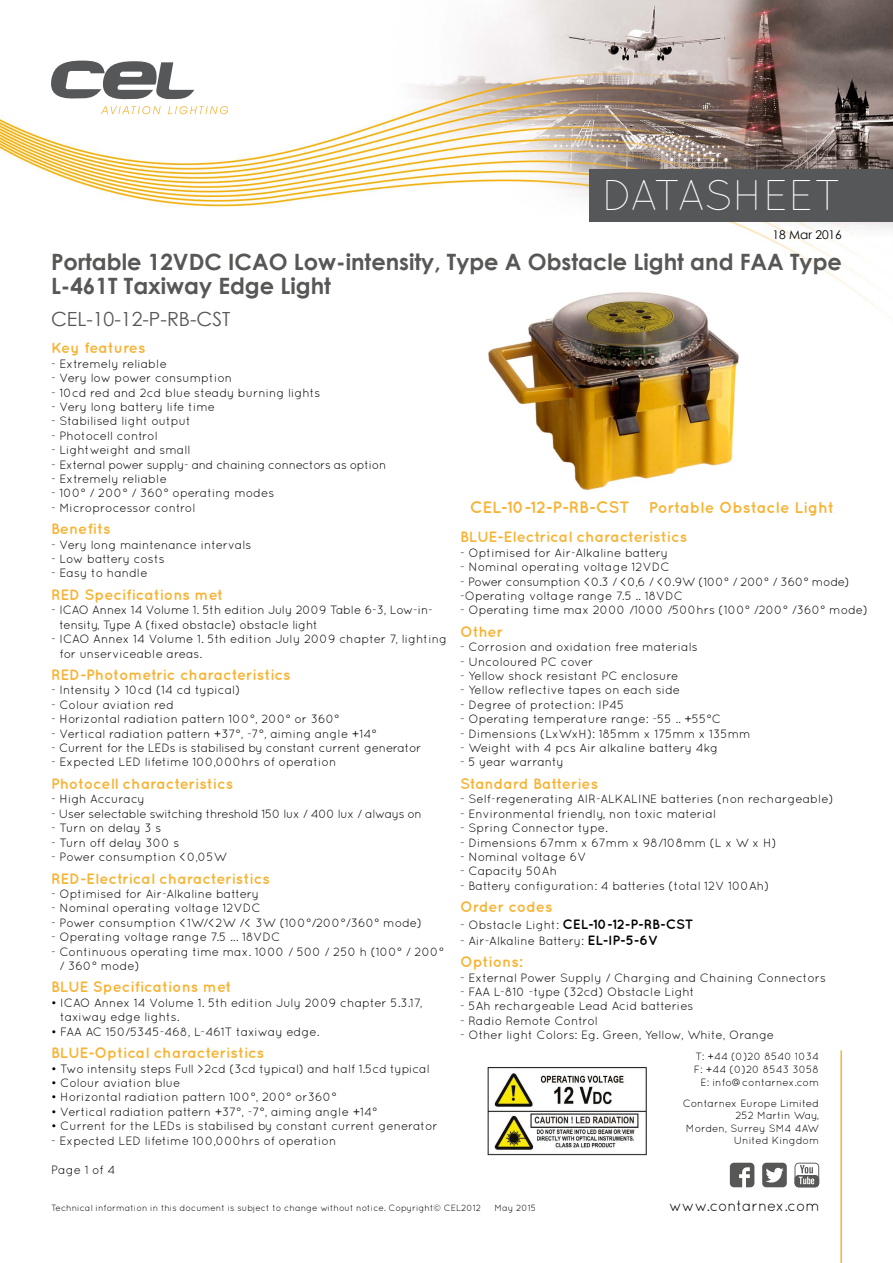
<style>
.page{position:relative;width:893px;height:1263px;background:#fff}
.page>*{position:absolute;margin:0;border:0;box-sizing:border-box;transform-origin:0 0}
.t1{font:300 42.9px "Quicksand";letter-spacing:-.01em;color:#fff}
.t2{font:700 22.5px/24px "Century Gothic";color:#575756}
.t3{font:19.5px "Century Gothic";color:#575756}
.t4{font:700 15.75px "Quicksand";color:#f7b334}
.t5{font:700 15px "Quicksand";color:#f7b334}
.t6{font:15px "Quicksand";letter-spacing:-.005em;color:#000}
.t7{font:700 13.5px "Quicksand";color:#000}
.t8{font:12px/14.4px "Quicksand";color:#000}
.t9{font:12px/14.4px "Quicksand";letter-spacing:-.02em;color:#000}
.t10{font:12px "Quicksand";letter-spacing:-.03em;color:#000}
.t11{font:12px "Century Gothic";color:#000}
.t12{font:10.5px/12.6px "Quicksand";color:#000;text-align:right}
.t13{font:9px "Quicksand";color:#000}
.s1{font-size:16.5px}
.s2{font-weight:400;font-size:12px}
.s3{font-weight:700;font-size:13.5px}
</style>
<div class="page">
<img style="left:0;top:0;width:893px;height:312px">
<svg style="left:51px;top:61px;width:143px;height:39px"></svg>
<svg style="left:101px;top:106px;width:60px;height:8px"></svg>
<svg style="left:168px;top:106px;width:60px;height:8px"></svg>
<div style="left:589px;top:169px;width:304px;height:52px;background:#555759"></div>
<svg style="left:730px;top:1163px;width:24px;height:24px"></svg>
<svg style="left:762px;top:1163px;width:25px;height:24px"></svg>
<svg style="left:794px;top:1163px;width:25px;height:24px"></svg>
<hr style="left:840px;top:1050px;width:2px;height:213px;background:#f7b334">
<img style="left:487px;top:1067px;width:160px;height:88px">
<img style="left:487px;top:292px;width:252px;height:198px">
<h1 class="t1" style="left:602px;top:170px;width:241px">DATASHEET</h1>
<p class="t11" style="left:773px;top:226px;width:71px">18 Mar 2016</p>
<h2 class="t2" style="left:51px;top:249px;width:792px">Portable 12VDC ICAO Low-intensity, Type A Obstacle Light and FAA Type<br>L-461T Taxiway Edge Light</h2>
<h3 class="t3" style="left:51px;top:305px;width:181px">CEL-10-12-P-RB-CST</h3>
<p class="t5" style="left:51px;top:339px;width:96px">Key features</p>
<p class="t8" style="left:51px;top:356px;width:118px">- Extremely reliable</p>
<p class="t8" style="left:51px;top:371px;width:183px">- Very low power consumption</p>
<p class="t8" style="left:51px;top:385px;width:271px">- 10cd red and 2cd blue steady burning lights</p>
<p class="t8" style="left:51px;top:399px;width:166px">- Very long battery life time</p>
<p class="t8" style="left:51px;top:414px;width:142px">- Stabilised light output</p>
<p class="t8" style="left:51px;top:428px;width:108px">- Photocell control</p>
<p class="t8" style="left:51px;top:443px;width:141px">- Lightweight and small</p>
<p class="t10" style="left:51px;top:457px;width:337px">- External power supply- and chaining connectors as option</p>
<p class="t8" style="left:51px;top:471px;width:118px">- Extremely reliable</p>
<p class="t8" style="left:51px;top:486px;width:225px">- 100° / 200° / 360° operating modes</p>
<p class="t8" style="left:51px;top:500px;width:146px">- Microprocessor control</p>
<p class="t5" style="left:51px;top:520px;width:61px">Benefits</p>
<p class="t8" style="left:51px;top:537px;width:202px">- Very long maintenance intervals</p>
<p class="t8" style="left:51px;top:551px;width:115px">- Low battery costs</p>
<p class="t8" style="left:51px;top:566px;width:98px">- Easy to handle</p>
<p class="t5" style="left:51px;top:586px;width:174px">RED Specifications met</p>
<p class="t8" style="left:60px;top:603px;width:375px;text-indent:-8px">- ICAO Annex 14 Volume 1. 5th edition July 2009 Table 6-3, Low-in&shy;tensity, Type A (fixed obstacle) obstacle light</p>
<p class="t8" style="left:60px;top:632px;width:389px;text-indent:-8px">- ICAO Annex 14 Volume 1. 5th edition July 2009 chapter 7, lighting for unserviceable areas.</p>
<p class="t5" style="left:51px;top:666px;width:241px">RED-Photometric characteristics</p>
<p class="t8" style="left:51px;top:683px;width:191px">- Intensity &gt; 10cd (14 cd typical)</p>
<p class="t8" style="left:51px;top:697px;width:125px">- Colour aviation red</p>
<p class="t8" style="left:51px;top:712px;width:290px">- Horizontal radiation pattern 100°, 200° or 360°</p>
<p class="t8" style="left:51px;top:726px;width:327px">- Vertical radiation pattern +37°, -7°, aiming angle +14°</p>
<p class="t9" style="left:51px;top:740px;width:372px">- Current for the LEDs is stabilised by constant current generator</p>
<p class="t8" style="left:51px;top:755px;width:287px">- Expected LED lifetime 100,000hrs of operation</p>
<p class="t5" style="left:51px;top:775px;width:184px">Photocell characteristics</p>
<p class="t8" style="left:51px;top:792px;width:95px">- High Accuracy</p>
<p class="t10" style="left:51px;top:807px;width:372px">- User selectable switching threshold 150 lux / 400 lux / always on</p>
<p class="t8" style="left:51px;top:821px;width:112px">- Turn on delay 3 s</p>
<p class="t8" style="left:51px;top:835px;width:130px">- Turn off delay 300 s</p>
<p class="t8" style="left:51px;top:849px;width:177px">- Power consumption &lt;0,05W</p>
<p class="t5" style="left:51px;top:869px;width:220px">RED-Electrical characteristics</p>
<p class="t8" style="left:51px;top:886px;width:210px">- Optimised for Air-Alkaline battery</p>
<p class="t8" style="left:51px;top:901px;width:211px">- Nominal operating voltage 12VDC</p>
<p class="t8" style="left:51px;top:915px;width:372px">- Power consumption &lt;1W/&lt;2W /&lt; 3W (100°/200°/360° mode)</p>
<p class="t8" style="left:51px;top:929px;width:231px">- Operating voltage range 7.5 ... 18VDC</p>
<p class="t8" style="left:60px;top:944px;width:386px;text-indent:-8px">- Continuous operating time max. 1000 / 500 / 250 h (100° / 200° / 360° mode)</p>
<p class="t5" style="left:51px;top:978px;width:182px">BLUE Specifications met</p>
<p class="t8" style="left:60px;top:995px;width:364px;text-indent:-9px">• ICAO Annex 14 Volume 1. 5th edition July 2009 chapter 5.3.17, taxiway edge lights.</p>
<p class="t8" style="left:51px;top:1024px;width:270px">• FAA AC 150/5345-468, L-461T taxiway edge.</p>
<p class="t5" style="left:51px;top:1044px;width:215px">BLUE-Optical characteristics</p>
<p class="t8" style="left:51px;top:1061px;width:380px">• Two intensity steps Full &gt;2cd (3cd typical) and half 1.5cd typical</p>
<p class="t8" style="left:51px;top:1075px;width:131px">• Colour aviation blue</p>
<p class="t8" style="left:51px;top:1090px;width:287px">• Horizontal radiation pattern 100°, 200° or360°</p>
<p class="t8" style="left:51px;top:1104px;width:328px">• Vertical radiation pattern +37°, -7°, aiming angle +14°</p>
<p class="t8" style="left:51px;top:1118px;width:388px">• Current for the LEDs is stabilised by constant current generator</p>
<p class="t8" style="left:51px;top:1133px;width:287px">- Expected LED lifetime 100,000hrs of operation</p>
<p class="t8" style="left:51px;top:1162px;width:66px">Page 1 of 4</p>
<h3 class="t4" style="left:470px;top:498px;width:366px"><span class="s1">CEL-10-12-P-RB-CST</span> Portable Obstacle Light</h3>
<p class="t5" style="left:460px;top:528px;width:229px">BLUE-Electrical characteristics</p>
<p class="t8" style="left:460px;top:545px;width:210px">- Optimised for Air-Alkaline battery</p>
<p class="t8" style="left:460px;top:560px;width:211px">- Nominal operating voltage 12VDC</p>
<p class="t9" style="left:460px;top:574px;width:391px">- Power consumption &lt;0.3 / &lt;0,6 / &lt;0.9W (100° / 200° / 360° mode) -Operating voltage range 7.5 .. 18VDC</p>
<p class="t8" style="left:460px;top:603px;width:410px">- Operating time max 2000 /1000 /500hrs (100° /200° /360° mode)</p>
<p class="t5" style="left:460px;top:623px;width:45px">Other</p>
<p class="t8" style="left:460px;top:640px;width:239px">- Corrosion and oxidation free materials</p>
<p class="t8" style="left:460px;top:654px;width:135px">- Uncoloured PC cover</p>
<p class="t8" style="left:460px;top:668px;width:220px">- Yellow shock resistant PC enclosure</p>
<p class="t8" style="left:460px;top:683px;width:222px">- Yellow reflective tapes on each side</p>
<p class="t8" style="left:460px;top:697px;width:166px">- Degree of protection: IP45</p>
<p class="t8" style="left:460px;top:712px;width:263px">- Operating temperature range: -55 .. +55°C</p>
<p class="t8" style="left:460px;top:726px;width:292px">- Dimensions (LxWxH): 185mm x 175mm x 135mm</p>
<p class="t8" style="left:460px;top:740px;width:260px">- Weight with 4 pcs Air alkaline battery 4kg</p>
<p class="t8" style="left:460px;top:755px;width:105px">- 5 year warranty</p>
<p class="t5" style="left:460px;top:775px;width:140px">Standard Batteries</p>
<p class="t8" style="left:460px;top:792px;width:375px">- Self-regenerating AIR-ALKALINE batteries (non rechargeable)</p>
<p class="t8" style="left:460px;top:806px;width:258px">- Environmental friendly, non toxic material</p>
<p class="t8" style="left:460px;top:821px;width:149px">- Spring Connector type.</p>
<p class="t8" style="left:460px;top:835px;width:318px">- Dimensions 67mm x 67mm x 98/108mm (L x W x H)</p>
<p class="t8" style="left:460px;top:849px;width:128px">- Nominal voltage 6V</p>
<p class="t8" style="left:460px;top:864px;width:99px">- Capacity 50Ah</p>
<p class="t8" style="left:460px;top:878px;width:311px">- Battery configuration: 4 batteries (total 12V 100Ah)</p>
<p class="t5" style="left:460px;top:898px;width:94px">Order codes</p>
<p class="t7" style="left:460px;top:916px;width:235px"><span class="s2">- Obstacle Light:</span> CEL-10-12-P-RB-CST</p>
<p class="t8" style="left:460px;top:933px;width:200px">- Air-Alkaline Battery: <span class="s3">EL-IP-5-6V</span></p>
<p class="t5" style="left:460px;top:953px;width:64px">Options:</p>
<p class="t8" style="left:460px;top:970px;width:367px">- External Power Supply / Charging and Chaining Connectors</p>
<p class="t8" style="left:460px;top:984px;width:236px">- FAA L-810 -type (32cd) Obstacle Light</p>
<p class="t8" style="left:460px;top:999px;width:235px">- 5Ah rechargeable Lead Acid batteries</p>
<p class="t8" style="left:460px;top:1013px;width:139px">- Radio Remote Control</p>
<p class="t8" style="left:460px;top:1028px;width:316px">- Other light Colors: Eg. Green, Yellow, White, Orange</p>
<p class="t12" style="left:694px;top:1050px;width:127px">T: +44 (0)20 8540 1034<br>F: +44 (0)20 8543 3058<br>E: info@contarnex.com</p>
<p class="t12" style="left:683px;top:1096px;width:138px">Contarnex Europe Limited<br>252 Martin Way,<br>Morden, Surrey SM4 4AW<br>United Kingdom</p>
<p class="t13" style="left:51px;top:1202px;width:432px">Technical information in this document is subject to change without notice. Copyright© CEL2012</p>
<p class="t13" style="left:495px;top:1202px;width:43px">May 2015</p>
<p class="t6" style="left:669px;top:1197px;width:152px">www.contarnex.com</p>
</div>
